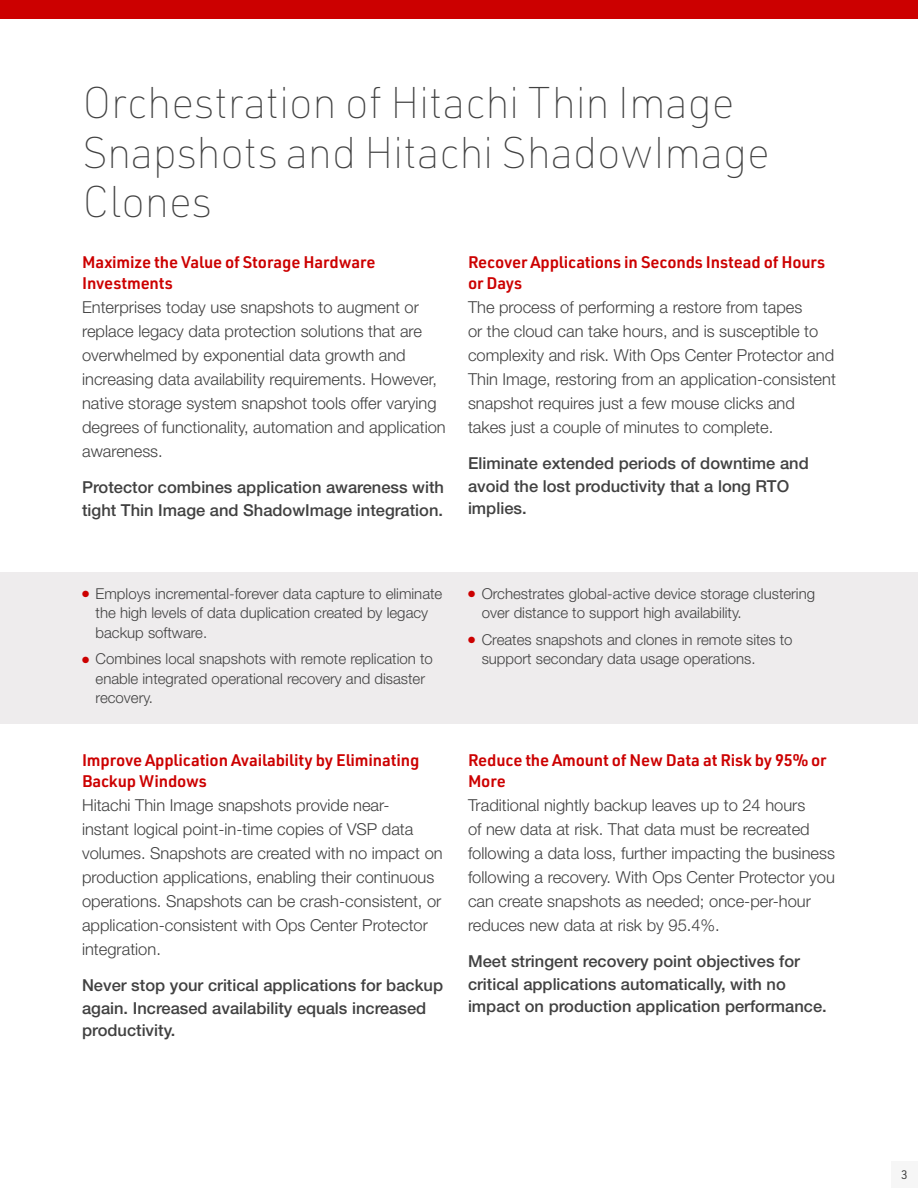
<style>
.page{position:relative;width:918px;height:1188px;background:#fff}
.page>*{position:absolute;margin:0;border:0;box-sizing:border-box;transform-origin:0 0}
.Section_Header{font:100 43.5px/49.5px "URWDIN";letter-spacing:-.01em;color:#414141}
.Body_copy{font:300 16.5px/24px "Helvetica Neue LT Std";color:#414141}
.Benefit{font:500 16.5px/22.5px "Helvetica Neue LT Std";color:#414141}
.Features_subhead{font:600 16.5px/21px "URWDIN";letter-spacing:-.01em;color:#c00}
.t1{font:300 15px/19.5px "Helvetica Neue LT Std";color:#414141}
.t2{font:12.15px "URWDIN";color:#414141}
.s1{color:#c00}
</style>
<div class="page">
<div style="left:891px;top:1161px;width:27px;height:27px;background:#f4f4f4"></div>
<div style="left:0;top:0;width:918px;height:18px;background:#c00"></div>
<div style="left:0;top:572px;width:918px;height:151px;background:#eeeced"></div>
<p class="Section_Header" style="left:82px;top:77px;width:690px">Orchestration of Hitachi Thin Image<br>Snapshots and Hitachi ShadowImage<br>Clones</p>
<p class="Features_subhead" style="left:82px;top:251px;width:295px">Maximize the Value of Storage Hardware<br>Investments</p>
<p class="Body_copy" style="left:82px;top:295px;width:365px">Enterprises today use snapshots to augment or replace legacy data protection solutions that are overwhelmed by exponential data growth and increasing data availability requirements. However, native storage system snapshot tools offer varying degrees of functionality, automation and application awareness.</p>
<p class="Benefit" style="left:82px;top:476px;width:363px">Protector combines application awareness with tight Thin Image and ShadowImage integration.</p>
<p class="Features_subhead" style="left:468px;top:251px;width:359px">Recover Applications in Seconds Instead of Hours or Days</p>
<p class="Body_copy" style="left:468px;top:295px;width:369px">The process of performing a restore from tapes<br>or the cloud can take hours, and is susceptible to complexity and risk. With Ops Center Protector and Thin Image, restoring from an application-consistent snapshot requires just a few mouse clicks and takes just a couple of minutes to complete.</p>
<p class="Benefit" style="left:468px;top:452px;width:342px">Eliminate extended periods of downtime and avoid the lost productivity that a long RTO implies.</p>
<p class="t1" style="left:96px;top:583px;width:348px;text-indent:-14px"><span class="s1">●</span> Employs incremental-forever data capture to eliminate the high levels of data duplication created by legacy backup software.</p>
<p class="t1" style="left:96px;top:649px;width:339px;text-indent:-14px"><span class="s1">●</span> Combines local snapshots with remote replication to enable integrated operational recovery and disaster recovery.</p>
<p class="Features_subhead" style="left:82px;top:749px;width:339px">Improve Application Availability by Eliminating<br>Backup Windows</p>
<p class="Body_copy" style="left:82px;top:793px;width:362px">Hitachi Thin Image snapshots provide near-<br>instant logical point-in-time copies of VSP data volumes. Snapshots are created with no impact on production applications, enabling their continuous operations. Snapshots can be crash-consistent, or application-consistent with Ops Center Protector integration.</p>
<p class="Benefit" style="left:82px;top:974px;width:363px">Never stop your critical applications for backup again. Increased availability equals increased productivity.</p>
<p class="t1" style="left:482px;top:583px;width:335px;text-indent:-14px"><span class="s1">●</span> Orchestrates global-active device storage clustering over distance to support high availability.</p>
<p class="t1" style="left:482px;top:629px;width:312px;text-indent:-14px"><span class="s1">●</span> Creates snapshots and clones in remote sites to support secondary data usage operations.</p>
<p class="Features_subhead" style="left:468px;top:749px;width:360px">Reduce the Amount of New Data at Risk by 95% or<br>More</p>
<p class="Body_copy" style="left:468px;top:793px;width:369px">Traditional nightly backup leaves up to 24 hours<br>of new data at risk. That data must be recreated following a data loss, further impacting the business following a recovery. With Ops Center Protector you can create snapshots as needed; once-per-hour reduces new data at risk by 95.4%.</p>
<p class="Benefit" style="left:468px;top:950px;width:360px">Meet stringent recovery point objectives for critical applications automatically, with no impact on production application performance.</p>
<p class="t2" style="left:901px;top:1167px;width:8px">3</p>
</div>
